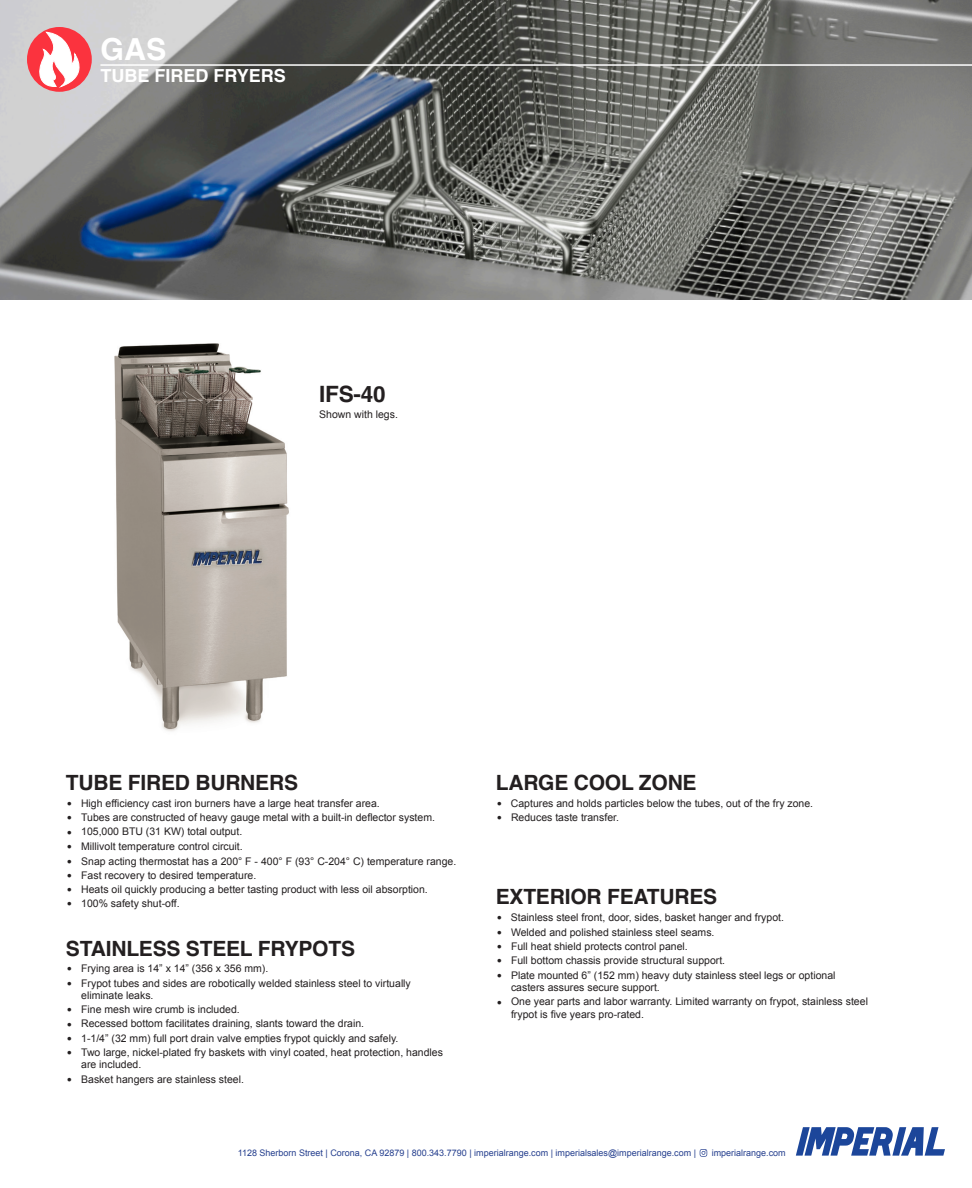
<style>
.page{position:relative;width:972px;height:1188px;background:#fff}
.page>*{position:absolute;margin:0;border:0;box-sizing:border-box;transform-origin:0 0}
.t1{font:700 30.3px "Helvetica";color:#fff}
.t2{font:700 22.5px "Helvetica";color:#231f20}
.t3{font:700 21px "Helvetica";letter-spacing:-.01em;color:#231f20}
.t4{font:700 18px "Helvetica";color:#fff}
.t5{font:12px "Century Gothic Pro";color:#231f20}
.t6{font:10.5px/12.6px "Arial";color:#231f20}
.t7{font:9px "Arial";color:#253f8e}
</style>
<div class="page">
<img style="left:114px;top:343px;width:175px;height:389px">
<img style="left:0;top:0;width:972px;height:300px">
<div style="left:27px;top:27px;width:65px;height:65px;background:#fb333e;border-radius:50%"></div>
<svg style="left:36px;top:32px;width:55px;height:55px"></svg>
<hr style="left:100px;top:64px;width:872px;height:2px;background:#fff">
<svg style="left:796px;top:1127px;width:149px;height:29px"></svg>
<svg style="left:700px;top:1149px;width:7px;height:8px"></svg>
<p class="t1" style="left:100px;top:31px;width:67px">GAS</p>
<p class="t4" style="left:100px;top:65px;width:187px">TUBE FIRED FRYERS</p>
<p class="t2" style="left:319px;top:380px;width:68px">IFS-40</p>
<p class="t6" style="left:319px;top:408px;width:80px">Shown with legs.</p>
<p class="t3" style="left:496px;top:770px;width:202px">LARGE COOL ZONE</p>
<p class="t5" style="left:496px;top:810px;width:9px">•</p>
<p class="t6" style="left:511px;top:811px;width:109px">Reduces taste transfer.</p>
<p class="t3" style="left:66px;top:770px;width:234px">TUBE FIRED BURNERS</p>
<p class="t5" style="left:66px;top:811px;width:9px">•</p>
<p class="t6" style="left:81px;top:811px;width:355px">Tubes are constructed of heavy gauge metal with a built-in deflector system.</p>
<p class="t5" style="left:496px;top:796px;width:9px">•</p>
<p class="t6" style="left:511px;top:797px;width:304px">Captures and holds particles below the tubes, out of the fry zone.</p>
<p class="t5" style="left:66px;top:796px;width:9px">•</p>
<p class="t6" style="left:81px;top:797px;width:300px">High efficiency cast iron burners have a large heat transfer area.</p>
<p class="t5" style="left:66px;top:825px;width:9px">•</p>
<p class="t6" style="left:81px;top:825px;width:163px">105,000 BTU (31 KW) total output.</p>
<p class="t5" style="left:66px;top:840px;width:9px">•</p>
<p class="t6" style="left:81px;top:840px;width:163px">Millivolt temperature control circuit.</p>
<p class="t5" style="left:66px;top:854px;width:9px">•</p>
<p class="t6" style="left:81px;top:855px;width:377px">Snap acting thermostat has a 200° F - 400° F (93° C-204° C) temperature range.</p>
<p class="t5" style="left:66px;top:869px;width:9px">•</p>
<p class="t6" style="left:81px;top:869px;width:177px">Fast recovery to desired temperature.</p>
<p class="t5" style="left:66px;top:883px;width:9px">•</p>
<p class="t6" style="left:81px;top:883px;width:348px">Heats oil quickly producing a better tasting product with less oil absorption.</p>
<p class="t5" style="left:66px;top:897px;width:9px">•</p>
<p class="t6" style="left:81px;top:897px;width:100px">100% safety shut-off.</p>
<p class="t3" style="left:496px;top:884px;width:223px">EXTERIOR FEATURES</p>
<p class="t5" style="left:496px;top:925px;width:9px">•</p>
<p class="t6" style="left:511px;top:926px;width:205px">Welded and polished stainless steel seams.</p>
<p class="t5" style="left:496px;top:911px;width:9px">•</p>
<p class="t6" style="left:511px;top:911px;width:275px">Stainless steel front, door, sides, basket hanger and frypot.</p>
<p class="t5" style="left:496px;top:940px;width:9px">•</p>
<p class="t6" style="left:511px;top:940px;width:178px">Full heat shield protects control panel.</p>
<p class="t5" style="left:496px;top:954px;width:9px">•</p>
<p class="t6" style="left:511px;top:954px;width:216px">Full bottom chassis provide structural support.</p>
<p class="t5" style="left:496px;top:968px;width:9px">•</p>
<p class="t6" style="left:511px;top:969px;width:326px">Plate mounted 6” (152 mm) heavy duty stainless steel legs or optional casters assures secure support.</p>
<p class="t5" style="left:496px;top:995px;width:9px">•</p>
<p class="t6" style="left:511px;top:996px;width:358px">One year parts and labor warranty. Limited warranty on frypot, stainless steel</p>
<p class="t6" style="left:511px;top:1008px;width:135px">frypot is five years pro-rated.</p>
<p class="t3" style="left:66px;top:935px;width:291px">STAINLESS STEEL FRYPOTS</p>
<p class="t5" style="left:66px;top:976px;width:9px">•</p>
<p class="t6" style="left:81px;top:977px;width:331px">Frypot tubes and sides are robotically welded stainless steel to virtually eliminate leaks.</p>
<p class="t5" style="left:66px;top:962px;width:9px">•</p>
<p class="t6" style="left:81px;top:963px;width:189px">Frying area is 14” x 14” (356 x 356 mm).</p>
<p class="t5" style="left:66px;top:1003px;width:9px">•</p>
<p class="t6" style="left:81px;top:1003px;width:160px">Fine mesh wire crumb is included.</p>
<p class="t5" style="left:66px;top:1017px;width:9px">•</p>
<p class="t6" style="left:81px;top:1017px;width:285px">Recessed bottom facilitates draining, slants toward the drain.</p>
<p class="t5" style="left:66px;top:1031px;width:9px">•</p>
<p class="t6" style="left:81px;top:1032px;width:319px">1-1/4” (32 mm) full port drain valve empties frypot quickly and safely.</p>
<p class="t5" style="left:66px;top:1045px;width:9px">•</p>
<p class="t6" style="left:81px;top:1046px;width:363px">Two large, nickel-plated fry baskets with vinyl coated, heat protection, handles are included.</p>
<p class="t5" style="left:66px;top:1072px;width:9px">•</p>
<p class="t6" style="left:81px;top:1073px;width:164px">Basket hangers are stainless steel.</p>
<p class="t7" style="left:238px;top:1147px;width:460px">1128 Sherborn Street | Corona, CA 92879 | 800.343.7790 | imperialrange.com | imperialsales@imperialrange.com |</p>
<p class="t7" style="left:712px;top:1147px;width:76px">imperialrange.com</p>
</div>
